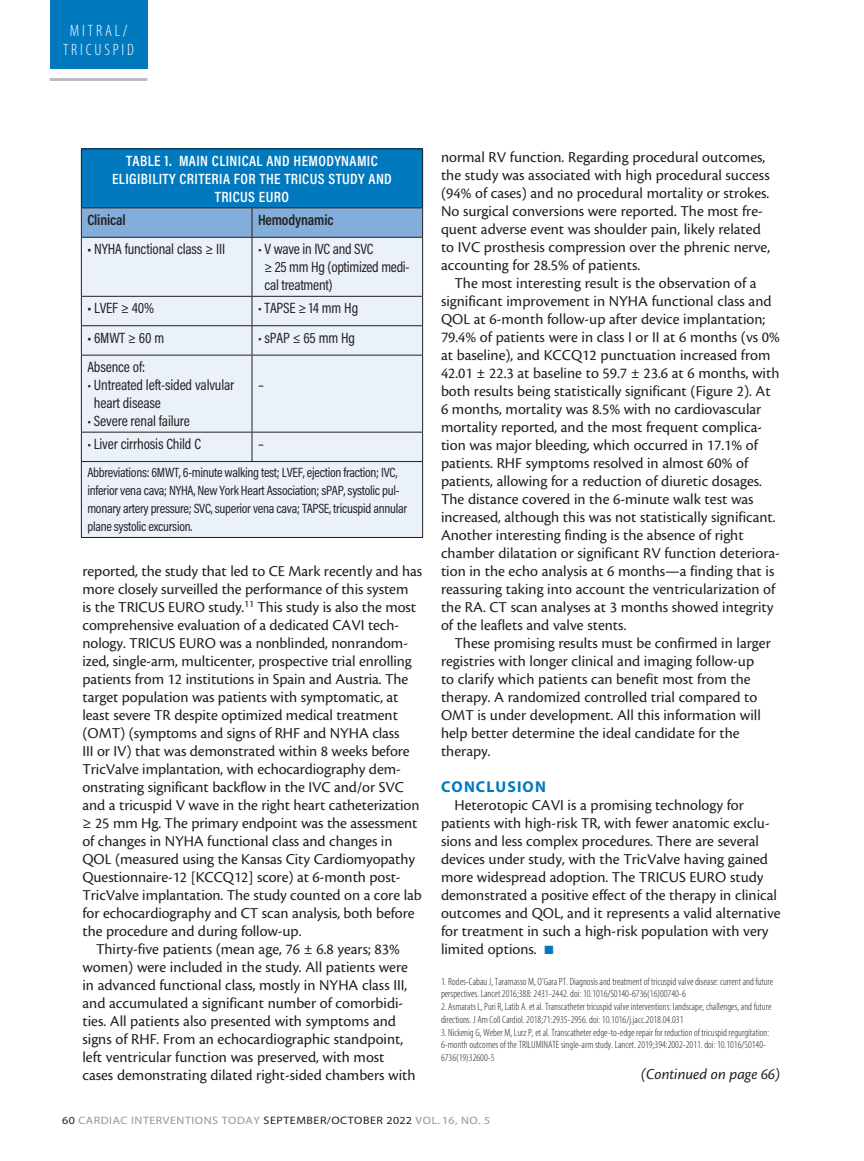
<style>
.page{position:relative;width:864px;height:1161px;background:#fff}
.page>*{position:absolute;margin:0;border:0;box-sizing:border-box;transform-origin:0 0}
.t1{font:300 condensed 16.5px/18.3px "Myriad Pro";letter-spacing:.17em;color:#fff;text-align:center}
.body{font:15.75px/18px "Cronos Pro";color:#231f20}
.Jump_Line{font:italic 15.75px "Cronos Pro";color:#231f20}
.subhead{font:700 15.75px "Myriad Pro";letter-spacing:.07em;color:#0079bf}
.BMC_2_-_Table_Body{font:15px/18px "Acumin Pro Cond";letter-spacing:-.01em;color:#231f20}
.BMC_2_-_Table_Header{font:600 15px/18px "Acumin Pro Cond";letter-spacing:.025em;color:#fff;text-align:center}
.BMC_2_-_Table_Subhea{font:600 15px "Acumin Pro Cond";letter-spacing:-.01em;color:#231f20}
.BMC_2_-_Table_Abbrev{font:13.5px/18px "Acumin Pro Cond";letter-spacing:-.02em;color:#231f20}
.t2{font:10.8px "Myriad Pro";letter-spacing:.045em;color:#939598;scale:1.11 1}
.footnote{font:300 condensed 10.5px/12.8px "Myriad Pro";color:#231f20}
.s1{font-weight:600}
.s2{color:#0079bf}
.s3{color:#231f20}
</style>
<div class="page">
<div style="left:50px;top:0;width:97px;height:69px;background:#0079bf"></div>
<hr style="left:50px;top:78px;width:97px;height:3px;background:#bcbdc0">
<div style="left:81px;top:149px;width:342px;height:59px;background:#0079bf"></div>
<div style="left:82px;top:238px;width:340px;height:299px;background:#ebf1f9"></div>
<hr style="left:81px;top:148px;width:171px;height:1px;background:#231f20">
<hr style="left:81px;top:149px;width:1px;height:59px;background:#231f20">
<hr style="left:252px;top:148px;width:171px;height:1px;background:#231f20">
<hr style="left:422px;top:149px;width:1px;height:59px;background:#231f20">
<svg style="left:81px;top:208px;width:342px;height:29px;background:#80a8d4"></svg>
<hr style="left:81px;top:237px;width:171px;height:1px;background:#231f20">
<hr style="left:81px;top:238px;width:1px;height:58px;background:#231f20">
<hr style="left:252px;top:237px;width:171px;height:1px;background:#231f20">
<hr style="left:252px;top:238px;width:1px;height:58px;background:#231f20">
<hr style="left:422px;top:238px;width:1px;height:58px;background:#231f20">
<hr style="left:81px;top:296px;width:171px;height:1px;background:#231f20">
<hr style="left:252px;top:296px;width:171px;height:1px;background:#231f20">
<hr style="left:81px;top:325px;width:171px;height:1px;background:#231f20">
<svg style="left:81px;top:297px;width:1px;height:58px"></svg>
<hr style="left:252px;top:325px;width:171px;height:1px;background:#231f20">
<svg style="left:252px;top:297px;width:1px;height:58px"></svg>
<svg style="left:422px;top:297px;width:1px;height:58px"></svg>
<hr style="left:81px;top:355px;width:171px;height:1px;background:#231f20">
<hr style="left:81px;top:355px;width:1px;height:77px;background:#231f20">
<hr style="left:252px;top:355px;width:171px;height:1px;background:#231f20">
<hr style="left:252px;top:355px;width:1px;height:77px;background:#231f20">
<hr style="left:422px;top:355px;width:1px;height:77px;background:#231f20">
<hr style="left:81px;top:432px;width:171px;height:1px;background:#231f20">
<svg style="left:81px;top:433px;width:1px;height:28px"></svg>
<hr style="left:252px;top:432px;width:171px;height:1px;background:#231f20">
<svg style="left:252px;top:433px;width:1px;height:28px"></svg>
<svg style="left:422px;top:433px;width:1px;height:28px"></svg>
<hr style="left:81px;top:461px;width:171px;height:1px;background:#231f20">
<hr style="left:81px;top:462px;width:1px;height:75px;background:#231f20">
<hr style="left:252px;top:461px;width:171px;height:1px;background:#231f20">
<hr style="left:422px;top:462px;width:1px;height:75px;background:#231f20">
<hr style="left:81px;top:537px;width:171px;height:1px;background:#231f20">
<hr style="left:252px;top:537px;width:171px;height:1px;background:#231f20">
<p class="t1" style="left:63px;top:22px;width:73px">MITRAL/<br>TRICUSPID</p>
<p class="BMC_2_-_Table_Header" style="left:112px;top:151px;width:281px">TABLE 1. MAIN CLINICAL AND HEMODYNAMIC<br>ELIGIBILITY CRITERIA FOR THE TRICUS STUDY AND<br>TRICUS EURO</p>
<p class="BMC_2_-_Table_Subhea" style="left:87px;top:210px;width:40px">Clinical</p>
<p class="BMC_2_-_Table_Subhea" style="left:258px;top:210px;width:77px">Hemodynamic</p>
<p class="BMC_2_-_Table_Body" style="left:87px;top:240px;width:139px"><span class="s1">•</span> NYHA functional class ≥ III</p>
<p class="BMC_2_-_Table_Body" style="left:265px;top:240px;width:147px;text-indent:-7px">• V wave in IVC and SVC<br>≥ 25 mm Hg (optimized medi&shy;cal treatment)</p>
<p class="BMC_2_-_Table_Body" style="left:87px;top:299px;width:68px"><span class="s1">•</span> LVEF ≥ 40%</p>
<p class="BMC_2_-_Table_Body" style="left:258px;top:299px;width:102px">• TAPSE ≥ 14 mm Hg</p>
<p class="BMC_2_-_Table_Body" style="left:87px;top:328px;width:78px"><span class="s1">•</span> 6MWT ≥ 60 m</p>
<p class="BMC_2_-_Table_Body" style="left:258px;top:328px;width:99px">• sPAP ≤ 65 mm Hg</p>
<p class="BMC_2_-_Table_Body" style="left:87px;top:358px;width:59px">Absence of:</p>
<p class="BMC_2_-_Table_Body" style="left:94px;top:376px;width:142px;text-indent:-7px">• Untreated left-sided valvular heart disease</p>
<p class="BMC_2_-_Table_Body" style="left:87px;top:412px;width:104px">• Severe renal failure</p>
<p class="BMC_2_-_Table_Body" style="left:258px;top:376px;width:7px">–</p>
<p class="BMC_2_-_Table_Body" style="left:87px;top:435px;width:115px">• Liver cirrhosis Child C</p>
<p class="BMC_2_-_Table_Body" style="left:258px;top:435px;width:7px">–</p>
<p class="BMC_2_-_Table_Abbrev" style="left:87px;top:464px;width:321px">Abbreviations: 6MWT, 6-minute walking test; LVEF, ejection fraction; IVC, inferior vena cava; NYHA, New York Heart Association; sPAP, systolic pul&shy;monary artery pressure; SVC, superior vena cava; TAPSE, tricuspid annular plane systolic excursion.</p>
<p class="body" style="left:82px;top:562px;width:341px">reported, the study that led to CE Mark recently and has more closely surveilled the performance of this system<br>is the TRICUS EURO study.<sup>11</sup> This study is also the most comprehensive evaluation of a dedicated CAVI tech&shy;nology. TRICUS EURO was a nonblinded, nonrandom&shy;ized, single-arm, multicenter, prospective trial enrolling patients from 12 institutions in Spain and Austria. The target population was patients with symptomatic, at least severe TR despite optimized medical treatment (OMT) (symptoms and signs of RHF and NYHA class<br>III or IV) that was demonstrated within 8 weeks before TricValve implantation, with echocardiography dem&shy;onstrating significant backflow in the IVC and/or SVC and a tricuspid V wave in the right heart catheterization ≥ 25 mm Hg. The primary endpoint was the assessment of changes in NYHA functional class and changes in QOL (measured using the Kansas City Cardiomyopathy Questionnaire-12 [KCCQ12] score) at 6-month post-TricValve implantation. The study counted on a core lab for echocardiography and CT scan analysis, both before the procedure and during follow-up.</p>
<p class="body" style="left:82px;top:940px;width:335px;text-indent:14px">Thirty-five patients (mean age, 76 ± 6.8 years; 83% women) were included in the study. All patients were in advanced functional class, mostly in NYHA class III, and accumulated a significant number of comorbidi&shy;ties. All patients also presented with symptoms and signs of RHF. From an echocardiographic standpoint, left ventricular function was preserved, with most cases demonstrating dilated right-sided chambers with</p>
<p class="body" style="left:441px;top:148px;width:331px">normal RV function. Regarding procedural outcomes, the study was associated with high procedural success (94% of cases) and no procedural mortality or strokes.<br>No surgical conversions were reported. The most fre&shy;quent adverse event was shoulder pain, likely related to IVC prosthesis compression over the phrenic nerve, accounting for 28.5% of patients.</p>
<p class="body" style="left:441px;top:274px;width:341px;text-indent:14px">The most interesting result is the observation of a significant improvement in NYHA functional class and QOL at 6-month follow-up after device implantation; 79.4% of patients were in class I or II at 6 months (vs 0% at baseline), and KCCQ12 punctuation increased from 42.01 ± 22.3 at baseline to 59.7 ± 23.6 at 6 months, with both results being statistically significant (Figure 2). At 6 months, mortality was 8.5% with no cardiovascular mortality reported, and the most frequent complica&shy;tion was major bleeding, which occurred in 17.1% of patients. RHF symptoms resolved in almost 60% of patients, allowing for a reduction of diuretic dosages.<br>The distance covered in the 6-minute walk test was increased, although this was not statistically significant.<br>Another interesting finding is the absence of right chamber dilatation or significant RV function deteriora&shy;tion in the echo analysis at 6 months—a finding that is reassuring taking into account the ventricularization of the RA. CT scan analyses at 3 months showed integrity of the leaflets and valve stents.</p>
<p class="body" style="left:441px;top:634px;width:331px;text-indent:14px">These promising results must be confirmed in larger registries with longer clinical and imaging follow-up to clarify which patients can benefit most from the therapy. A randomized controlled trial compared to OMT is under development. All this information will help better determine the ideal candidate for the therapy.</p>
<p class="subhead" style="left:441px;top:776px;width:106px">CONCLUSION</p>
<p class="body" style="left:441px;top:796px;width:341px;text-indent:14px">Heterotopic CAVI is a promising technology for patients with high-risk TR, with fewer anatomic exclu&shy;sions and less complex procedures. There are several devices under study, with the TricValve having gained more widespread adoption. The TRICUS EURO study demonstrated a positive effect of the therapy in clinical outcomes and QOL, and it represents a valid alternative for treatment in such a high-risk population with very limited options. <span class="s2">■</span></p>
<p class="footnote" style="left:441px;top:975px;width:334px">1. Rodes-Cabau J, Taramasso M, O’Gara PT. Diagnosis and treatment of tricuspid valve disease: current and future perspectives. Lancet 2016;388: 2431-2442. doi: 10.1016/S0140-6736(16)00740-6</p>
<p class="footnote" style="left:441px;top:1000px;width:332px">2. Asmarats L, Puri R, Latib A. et al. Transcatheter tricuspid valve interventions: landscape, challenges, and future directions. J Am Coll Cardiol. 2018;71:2935-2956. doi: 10.1016/j.jacc.2018.04.031</p>
<p class="footnote" style="left:441px;top:1026px;width:330px">3. Nickenig G, Weber M, Lurz P, et al. Transcatheter edge-to-edge repair for reduction of tricuspid regurgitation:<br>6-month outcomes of the TRILUMINATE single-arm study. Lancet. 2019;394:2002-2011. doi: 10.1016/S0140-<br>6736(19)32600-5</p>
<p class="Jump_Line" style="left:641px;top:1065px;width:140px">(Continued on page 66)</p>
<p class="t2" style="left:62px;top:1113px;width:387px"><span class="s3">60</span> CARDIAC INTERVENTIONS TODAY <span class="s3">SEPTEMBER/OCTOBER 2022</span> VOL. 16, NO. 5</p>
</div>
